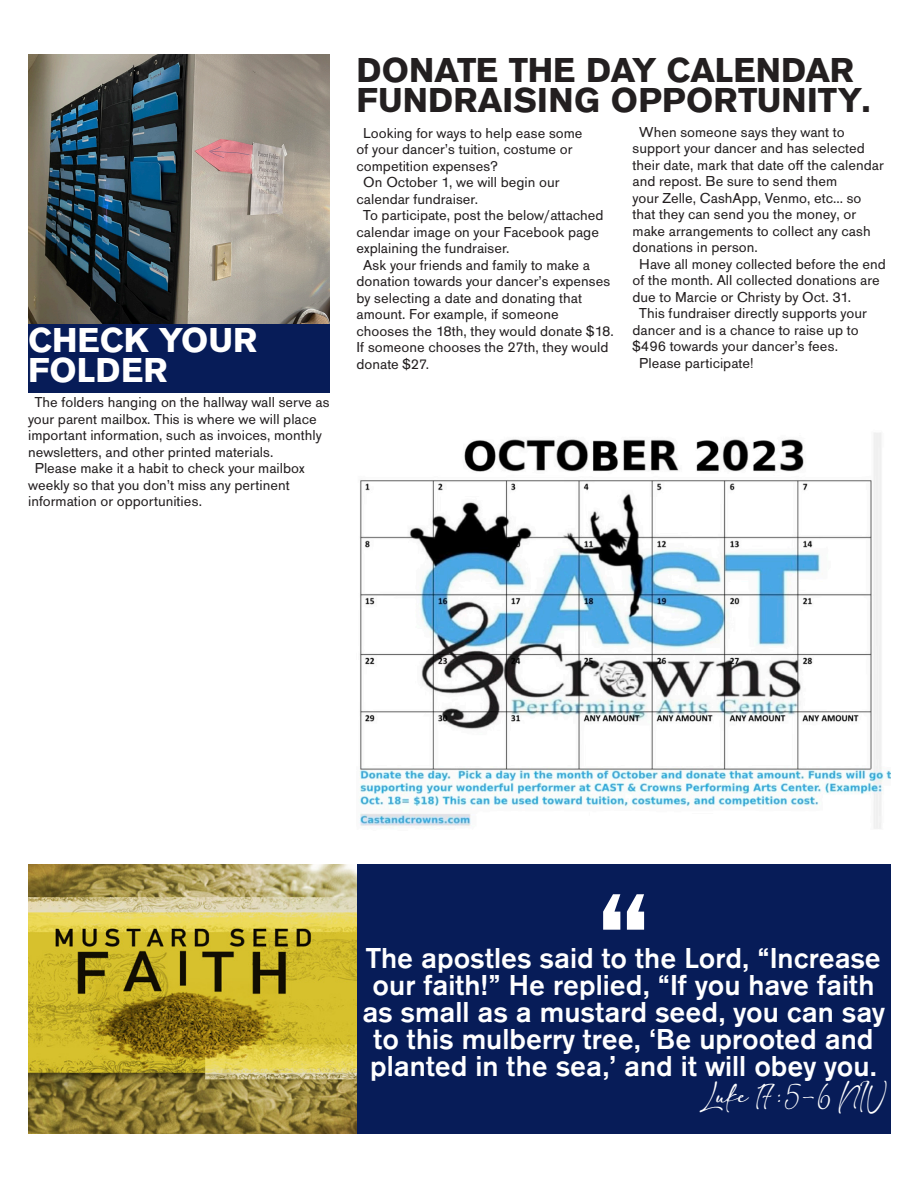
<style>
.page{position:relative;width:918px;height:1188px;background:#fff}
.page>*{position:absolute;margin:0;border:0;box-sizing:border-box;transform-origin:0 0}
.t1{font:800 condensed 123px "AYT Craft Gothic";color:#fff}
.t2{font:700 36px/30px "AYT Craft Gothic";color:#231f20}
.t3{font:700 36px/30px "AYT Craft Gothic";color:#fff}
.t4{font:600 30px/27px "AYT Craft Gothic";color:#fff}
.t5{font:18px "adelia";color:#fff}
.t6{font:15px/16.5px "AYT Craft Gothic";color:#231f20}
</style>
<div class="page">
<img style="left:28px;top:54px;width:302px;height:270px">
<div style="left:28px;top:324px;width:302px;height:68px;background:#071c58"></div>
<img style="left:28px;top:864px;width:329px;height:270px">
<div style="left:357px;top:864px;width:534px;height:270px;background:#071c58"></div>
<img style="left:359px;top:433px;width:532px;height:396px">
<p class="t3" style="left:28px;top:326px;width:231px">CHECK YOUR<br>FOLDER</p>
<p class="t6" style="left:28px;top:394px;width:303px;text-indent:7px">The folders hanging on the hallway wall serve as your parent mailbox. This is where we will place important information, such as invoices, monthly newsletters, and other printed materials.</p>
<p class="t6" style="left:28px;top:460px;width:278px;text-indent:7px">Please make it a habit to check your mailbox weekly so that you don’t miss any pertinent information or opportunities.</p>
<p class="t2" style="left:357px;top:56px;width:516px">DONATE THE DAY CALENDAR<br>FUNDRAISING OPPORTUNITY.</p>
<p class="t6" style="left:357px;top:125px;width:228px;text-indent:7px">Looking for ways to help ease some of your dancer’s tuition, costume or competition expenses?</p>
<p class="t6" style="left:357px;top:174px;width:204px;text-indent:7px">On October 1, we will begin our calendar fundraiser.</p>
<p class="t6" style="left:357px;top:207px;width:249px;text-indent:7px">To participate, post the below/attached calendar image on your Facebook page explaining the fundraiser.</p>
<p class="t6" style="left:357px;top:257px;width:259px;text-indent:7px">Ask your friends and family to make a donation towards your dancer’s expenses by selecting a date and donating that amount. For example, if someone chooses the 18th, they would donate $18.<br>If someone chooses the 27th, they would donate $27.</p>
<p class="t6" style="left:633px;top:124px;width:253px;text-indent:7px">When someone says they want to support your dancer and has selected their date, mark that date off the calendar and repost. Be sure to send them<br>your Zelle, CashApp, Venmo, etc... so that they can send you the money, or make arrangements to collect any cash donations in person.</p>
<p class="t6" style="left:633px;top:256px;width:255px;text-indent:7px">Have all money collected before the end of the month. All collected donations are due to Marcie or Christy by Oct. 31.</p>
<p class="t6" style="left:633px;top:305px;width:236px;text-indent:7px">This fundraiser directly supports your dancer and is a chance to raise up to $496 towards your dancer’s fees.</p>
<p class="t6" style="left:639px;top:355px;width:116px">Please participate!</p>
<p class="t1" style="left:596px;top:862px;width:56px">“</p>
<p class="t4" style="left:366px;top:945px;width:516px">The apostles said to the Lord, “Increase our faith!” He replied, “If you have faith</p>
<p class="t4" style="left:362px;top:999px;width:524px">as small as a mustard seed, you can say to this mulberry tree, ‘Be uprooted and planted in the sea,’ and it will obey you.</p>
<p class="t5" style="left:700px;top:1087px;width:189px">Luke 17:5-6 NIV</p>
</div>
